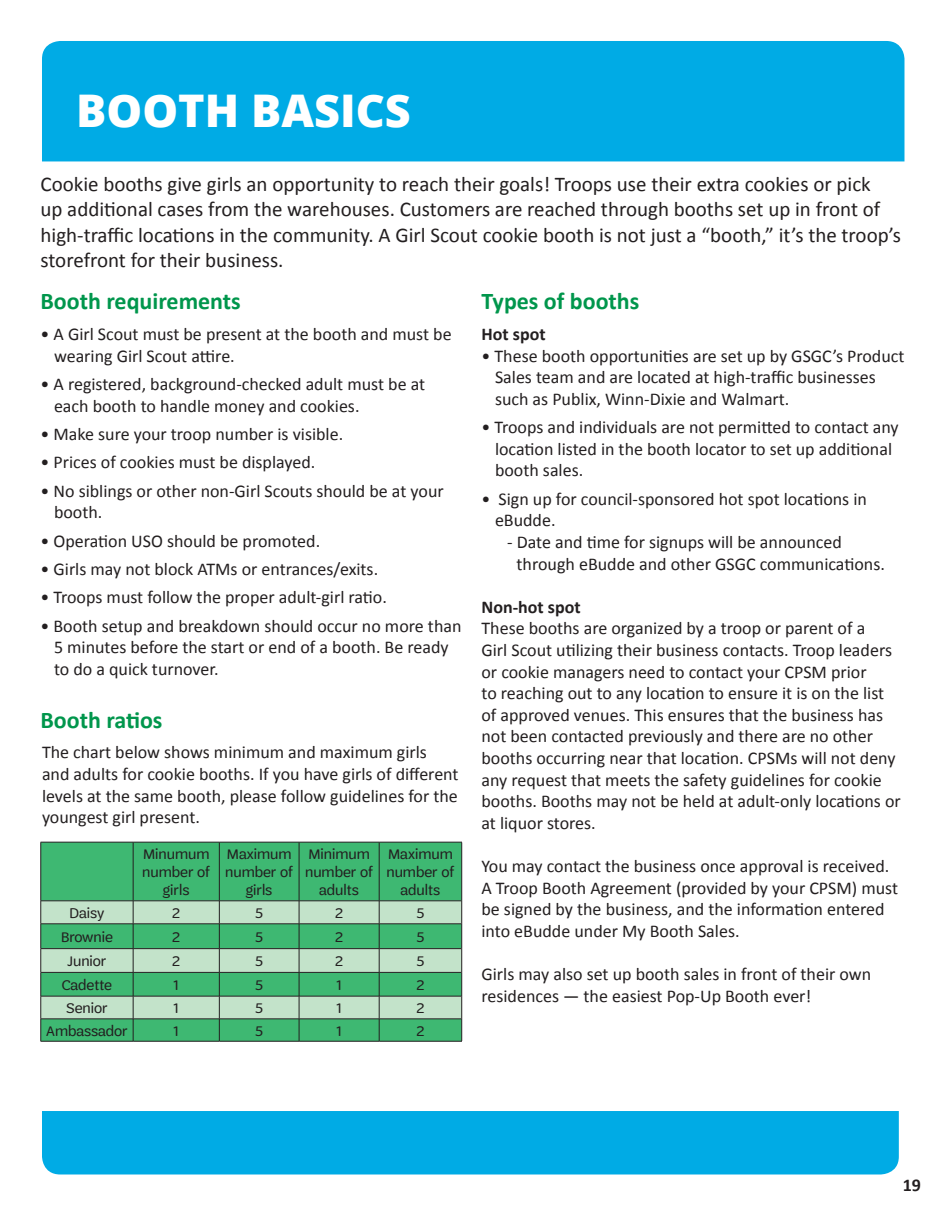
<style>
.page{position:relative;width:945px;height:1215px;background:#fff}
.page>*{position:absolute;margin:0;border:0;box-sizing:border-box;transform-origin:0 0}
.t1{font:800 45px "Open Sans";color:#fff}
.Section_header{font:700 24px "Calibri";color:#00964c}
.t2{font:21px/25.2px "Calibri";color:#231f20}
.Body_copy{font:18px/21.6px "Calibri";color:#231f20}
.Section_subhead{font:700 18px "Calibri";color:#231f20}
.t3{font:15px/18px "Trefoil Sans";color:#231f20;text-align:center}
</style>
<div class="page">
<div style="left:42px;top:1111px;width:857px;height:63px;background:#00abe5"></div>
<div style="left:42px;top:41px;width:862px;height:120px;background:#00abe5"></div>
<div style="left:42px;top:843px;width:419px;height:198px;background:#3eb872"></div>
<svg style="left:42px;top:902px;width:419px;height:117px;background:#8acda3"></svg>
<hr style="left:40px;top:842px;width:93px;height:1px;background:#231f20">
<hr style="left:41px;top:842px;width:1px;height:59px;background:#231f20">
<hr style="left:133px;top:842px;width:86px;height:1px;background:#231f20">
<hr style="left:219px;top:842px;width:80px;height:1px;background:#231f20">
<hr style="left:299px;top:842px;width:80px;height:1px;background:#231f20">
<hr style="left:379px;top:842px;width:83px;height:1px;background:#231f20">
<hr style="left:461px;top:842px;width:1px;height:59px;background:#231f20">
<svg style="left:41px;top:902px;width:1px;height:139px"></svg>
<svg style="left:461px;top:901px;width:1px;height:140px"></svg>
<hr style="left:40px;top:1041px;width:93px;height:1px;background:#231f20">
<hr style="left:133px;top:1041px;width:86px;height:1px;background:#231f20">
<hr style="left:219px;top:1041px;width:80px;height:1px;background:#231f20">
<hr style="left:299px;top:1041px;width:80px;height:1px;background:#231f20">
<hr style="left:379px;top:1041px;width:83px;height:1px;background:#231f20">
<hr style="left:133px;top:842px;width:1px;height:59px;background:#231f20">
<hr style="left:219px;top:842px;width:1px;height:59px;background:#231f20">
<hr style="left:299px;top:842px;width:1px;height:59px;background:#231f20">
<hr style="left:379px;top:842px;width:1px;height:59px;background:#231f20">
<hr style="left:41px;top:901px;width:92px;height:1px;background:#231f20">
<hr style="left:133px;top:901px;width:86px;height:1px;background:#231f20">
<hr style="left:219px;top:901px;width:80px;height:1px;background:#231f20">
<hr style="left:299px;top:901px;width:80px;height:1px;background:#231f20">
<hr style="left:379px;top:901px;width:82px;height:1px;background:#231f20">
<hr style="left:41px;top:924px;width:92px;height:1px;background:#231f20">
<hr style="left:133px;top:924px;width:86px;height:1px;background:#231f20">
<hr style="left:219px;top:924px;width:80px;height:1px;background:#231f20">
<hr style="left:299px;top:924px;width:80px;height:1px;background:#231f20">
<hr style="left:379px;top:924px;width:82px;height:1px;background:#231f20">
<hr style="left:41px;top:948px;width:92px;height:1px;background:#231f20">
<hr style="left:133px;top:948px;width:86px;height:1px;background:#231f20">
<hr style="left:219px;top:948px;width:80px;height:1px;background:#231f20">
<hr style="left:299px;top:948px;width:80px;height:1px;background:#231f20">
<hr style="left:379px;top:948px;width:82px;height:1px;background:#231f20">
<hr style="left:41px;top:972px;width:92px;height:1px;background:#231f20">
<hr style="left:133px;top:972px;width:86px;height:1px;background:#231f20">
<hr style="left:219px;top:972px;width:80px;height:1px;background:#231f20">
<hr style="left:299px;top:972px;width:80px;height:1px;background:#231f20">
<hr style="left:379px;top:972px;width:82px;height:1px;background:#231f20">
<hr style="left:41px;top:996px;width:92px;height:1px;background:#231f20">
<hr style="left:133px;top:996px;width:86px;height:1px;background:#231f20">
<hr style="left:219px;top:996px;width:80px;height:1px;background:#231f20">
<hr style="left:299px;top:996px;width:80px;height:1px;background:#231f20">
<hr style="left:379px;top:996px;width:82px;height:1px;background:#231f20">
<hr style="left:41px;top:1019px;width:92px;height:1px;background:#231f20">
<hr style="left:133px;top:1019px;width:86px;height:1px;background:#231f20">
<svg style="left:133px;top:901px;width:1px;height:140px"></svg>
<hr style="left:219px;top:1019px;width:80px;height:1px;background:#231f20">
<svg style="left:219px;top:901px;width:1px;height:140px"></svg>
<hr style="left:299px;top:1019px;width:80px;height:1px;background:#231f20">
<svg style="left:299px;top:901px;width:1px;height:140px"></svg>
<hr style="left:379px;top:1019px;width:82px;height:1px;background:#231f20">
<svg style="left:379px;top:901px;width:1px;height:140px"></svg>
<p class="t1" style="left:76px;top:76px;width:336px">BOOTH BASICS</p>
<p class="t2" style="left:40px;top:172px;width:862px">Cookie booths give girls an opportunity to reach their goals! Troops use their extra cookies or pick<br>up additional cases from the warehouses. Customers are reached through booths set up in front of high-traffic locations in the community. A Girl Scout cookie booth is not just a “booth,” it’s the troop’s storefront for their business.</p>
<p class="Section_header" style="left:40px;top:285px;width:202px">Booth requirements</p>
<p class="Section_header" style="left:482px;top:285px;width:159px">Types of booths</p>
<p class="Body_copy" style="left:54px;top:323px;width:399px;text-indent:-14px">• A Girl Scout must be present at the booth and must be wearing Girl Scout attire.</p>
<p class="Body_copy" style="left:54px;top:373px;width:373px;text-indent:-14px">• A registered, background-checked adult must be at each booth to handle money and cookies.</p>
<p class="Body_copy" style="left:40px;top:423px;width:304px">• Make sure your troop number is visible.</p>
<p class="Body_copy" style="left:40px;top:452px;width:276px">• Prices of cookies must be displayed.</p>
<p class="Body_copy" style="left:54px;top:480px;width:391px;text-indent:-14px">• No siblings or other non-Girl Scouts should be at your booth.</p>
<p class="Body_copy" style="left:40px;top:530px;width:281px">• Operation USO should be promoted.</p>
<p class="Body_copy" style="left:40px;top:558px;width:339px">• Girls may not block ATMs or entrances/exits.</p>
<p class="Body_copy" style="left:40px;top:587px;width:348px">• Troops must follow the proper adult-girl ratio.</p>
<p class="Body_copy" style="left:54px;top:615px;width:409px;text-indent:-14px">• Booth setup and breakdown should occur no more than<br>5 minutes before the start or end of a booth. Be ready to do a quick turnover.</p>
<p class="Section_header" style="left:40px;top:704px;width:124px">Booth ratios</p>
<p class="Body_copy" style="left:42px;top:742px;width:418px">The chart below shows minimum and maximum girls and adults for cookie booths. If you have girls of different levels at the same booth, please follow guidelines for the youngest girl present.</p>
<p class="t3" style="left:142px;top:845px;width:69px">Minumum number of girls</p>
<p class="t3" style="left:225px;top:845px;width:69px">Maximum number of girls</p>
<p class="t3" style="left:305px;top:845px;width:69px">Minimum number of adults</p>
<p class="t3" style="left:386px;top:845px;width:69px">Maximum number of adults</p>
<p class="t3" style="left:70px;top:904px;width:36px">Daisy</p>
<p class="t3" style="left:172px;top:904px;width:10px">2</p>
<p class="t3" style="left:255px;top:904px;width:9px">5</p>
<p class="t3" style="left:335px;top:904px;width:10px">2</p>
<p class="t3" style="left:416px;top:904px;width:9px">5</p>
<p class="t3" style="left:61px;top:928px;width:53px">Brownie</p>
<p class="t3" style="left:172px;top:928px;width:10px">2</p>
<p class="t3" style="left:255px;top:928px;width:9px">5</p>
<p class="t3" style="left:335px;top:928px;width:10px">2</p>
<p class="t3" style="left:416px;top:928px;width:9px">5</p>
<p class="t3" style="left:68px;top:952px;width:40px">Junior</p>
<p class="t3" style="left:172px;top:952px;width:10px">2</p>
<p class="t3" style="left:255px;top:952px;width:9px">5</p>
<p class="t3" style="left:335px;top:952px;width:10px">2</p>
<p class="t3" style="left:416px;top:952px;width:9px">5</p>
<p class="t3" style="left:62px;top:976px;width:52px">Cadette</p>
<p class="t3" style="left:174px;top:976px;width:7px">1</p>
<p class="t3" style="left:255px;top:976px;width:9px">5</p>
<p class="t3" style="left:336px;top:976px;width:7px">1</p>
<p class="t3" style="left:416px;top:976px;width:10px">2</p>
<p class="t3" style="left:66px;top:999px;width:43px">Senior</p>
<p class="t3" style="left:174px;top:999px;width:7px">1</p>
<p class="t3" style="left:255px;top:999px;width:9px">5</p>
<p class="t3" style="left:336px;top:999px;width:7px">1</p>
<p class="t3" style="left:416px;top:999px;width:10px">2</p>
<p class="t3" style="left:46px;top:1022px;width:83px">Ambassador</p>
<p class="t3" style="left:174px;top:1022px;width:7px">1</p>
<p class="t3" style="left:255px;top:1022px;width:9px">5</p>
<p class="t3" style="left:336px;top:1022px;width:7px">1</p>
<p class="t3" style="left:416px;top:1022px;width:10px">2</p>
<p class="Section_subhead" style="left:482px;top:323px;width:66px">Hot spot</p>
<p class="Body_copy" style="left:495px;top:345px;width:411px;text-indent:-14px">• These booth opportunities are set up by GSGC’s Product<br>Sales team and are located at high-traffic businesses such as Publix, Winn-Dixie and Walmart.</p>
<p class="Body_copy" style="left:495px;top:417px;width:405px;text-indent:-14px">• Troops and individuals are not permitted to contact any location listed in the booth locator to set up additional booth sales.</p>
<p class="Body_copy" style="left:495px;top:488px;width:374px;text-indent:-14px">• Sign up for council-sponsored hot spot locations in eBudde.</p>
<p class="Body_copy" style="left:517px;top:531px;width:370px;text-indent:-9px">- Date and time for signups will be announced through eBudde and other GSGC communications.</p>
<p class="Section_subhead" style="left:482px;top:595px;width:101px">Non-hot spot</p>
<p class="Body_copy" style="left:482px;top:618px;width:421px">These booths are organized by a troop or parent of a<br>Girl Scout utilizing their business contacts. Troop leaders or cookie managers need to contact your CPSM prior<br>to reaching out to any location to ensure it is on the list of approved venues. This ensures that the business has not been contacted previously and there are no other booths occurring near that location. CPSMs will not deny any request that meets the safety guidelines for cookie booths. Booths may not be held at adult-only locations or at liquor stores.</p>
<p class="Body_copy" style="left:482px;top:855px;width:418px">You may contact the business once approval is received.<br>A Troop Booth Agreement (provided by your CPSM) must be signed by the business, and the information entered into eBudde under My Booth Sales.</p>
<p class="Body_copy" style="left:482px;top:963px;width:391px">Girls may also set up booth sales in front of their own residences — the easiest Pop-Up Booth ever!</p>
<p class="Section_subhead" style="left:903px;top:1174px;width:20px">19</p>
</div>
